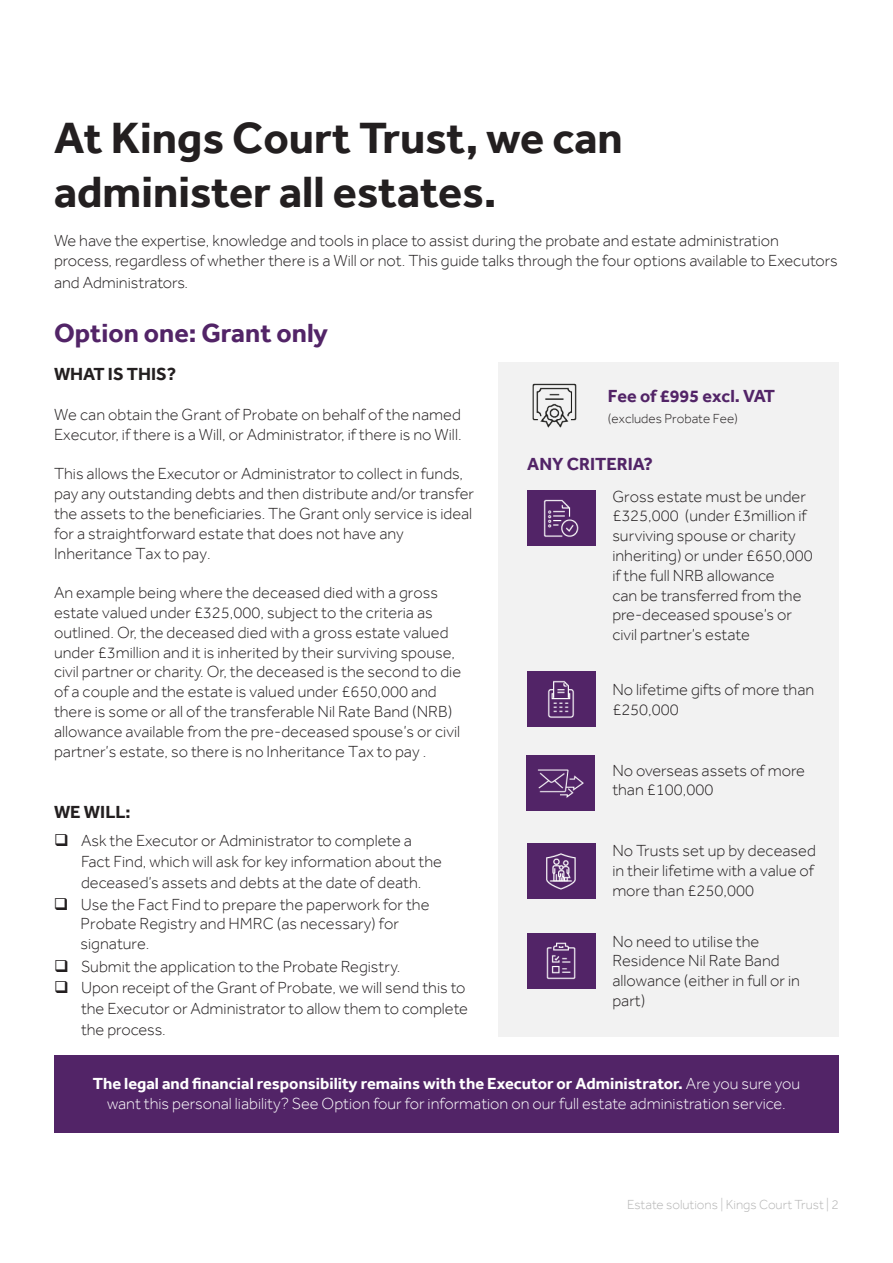
<style>
.page{position:relative;width:893px;height:1263px;background:#fff}
.page>*{position:absolute;margin:0;border:0;box-sizing:border-box;transform-origin:0 0}
.t1{font:700 45px "Effra";color:#231f20}
.t2{font:700 27px "Effra";color:#522467}
.t3{font:700 18px "Effra";color:#522467}
.t4{font:700 18px "Effra";color:#231f20}
.t5{font:300 16.5px/19.8px "Effra";color:#231f20}
.t6{font:300 16.5px/19.8px "Effra";color:#fff;text-align:center}
.t7{font:300 13.5px "Effra";color:#b5b5b5}
.t8{font:300 13.5px "Effra";color:#231f20}
.s1{font-weight:700}
</style>
<div class="page">
<div style="left:499px;top:361px;width:340px;height:675px;background:#f2f2f2"></div>
<img style="left:532px;top:383px;width:45px;height:45px">
<img style="left:527px;top:490px;width:68px;height:56px">
<img style="left:527px;top:671px;width:68px;height:56px">
<div style="left:526px;top:755px;width:69px;height:56px;background:#522467"></div>
<img style="left:537px;top:769px;width:47px;height:29px">
<img style="left:527px;top:843px;width:68px;height:56px">
<img style="left:527px;top:933px;width:68px;height:56px">
<div style="left:54px;top:1055px;width:785px;height:77px;background:#522467"></div>
<p class="t1" style="left:54px;top:110px;width:570px">At Kings Court Trust, we can</p>
<p class="t1" style="left:54px;top:164px;width:444px">administer all estates.</p>
<p class="t5" style="left:54px;top:231px;width:785px">We have the expertise, knowledge and tools in place to assist during the probate and estate administration process, regardless of whether there is a Will or not. This guide talks through the four options available to Executors</p>
<p class="t5" style="left:54px;top:272px;width:136px">and Administrators.</p>
<p class="t2" style="left:54px;top:316px;width:276px">Option one: Grant only</p>
<p class="t4" style="left:54px;top:363px;width:124px">WHAT IS THIS?</p>
<p class="t5" style="left:54px;top:404px;width:409px">We can obtain the Grant of Probate on behalf of the named<br>Executor, if there is a Will, or Administrator, if there is no Will.</p>
<p class="t5" style="left:54px;top:464px;width:422px">This allows the Executor or Administrator to collect in funds, pay any outstanding debts and then distribute and/or transfer the assets to the beneficiaries. The Grant only service is ideal for a straightforward estate that does not have any Inheritance Tax to pay.</p>
<p class="t5" style="left:54px;top:583px;width:409px">An example being where the deceased died with a gross estate valued under £325,000, subject to the criteria as outlined. Or, the deceased died with a gross estate valued under £3million and it is inherited by their surviving spouse, civil partner or charity. Or, the deceased is the second to die of a couple and the estate is valued under £650,000 and there is some or all of the transferable Nil Rate Band (NRB) allowance available from the pre-deceased spouse’s or civil partner’s estate, so there is no Inheritance Tax to pay .</p>
<p class="t3" style="left:608px;top:385px;width:169px">Fee of £995 excl. VAT</p>
<p class="t8" style="left:608px;top:410px;width:132px">(excludes Probate Fee)</p>
<p class="t3" style="left:527px;top:453px;width:127px">ANY CRITERIA?</p>
<p class="t5" style="left:612px;top:486px;width:202px">Gross estate must be under £325,000 (under £3million if surviving spouse or charity inheriting) or under £650,000 if the full NRB allowance<br>can be transferred from the pre-deceased spouse’s or civil partner’s estate</p>
<p class="t5" style="left:612px;top:679px;width:203px">No lifetime gifts of more than £250,000</p>
<p class="t4" style="left:54px;top:801px;width:78px">WE WILL:</p>
<p class="t5" style="left:81px;top:830px;width:363px;line-height:21px">Ask the Executor or Administrator to complete a<br>Fact Find, which will ask for key information about the deceased’s assets and debts at the date of death.</p>
<p class="t5" style="left:81px;top:894px;width:350px">Use the Fact Find to prepare the paperwork for the<br>Probate Registry and HMRC (as necessary) for signature.</p>
<p class="t5" style="left:81px;top:956px;width:321px">Submit the application to the Probate Registry.</p>
<p class="t5" style="left:81px;top:977px;width:388px;line-height:21px">Upon receipt of the Grant of Probate, we will send this to the Executor or Administrator to allow them to complete the process.</p>
<p class="t5" style="left:612px;top:760px;width:194px">No overseas assets of more than £100,000</p>
<p class="t5" style="left:612px;top:841px;width:205px;text-align:justify">No Trusts set up by deceased in their lifetime with a value of more than £250,000</p>
<p class="t5" style="left:612px;top:931px;width:189px">No need to utilise the<br>Residence Nil Rate Band allowance (either in full or in part)</p>
<p class="t6" style="left:93px;top:1074px;width:709px"><span class="s1">The legal and financial responsibility remains with the Executor or Administrator.</span> Are you sure you want this personal liability? See Option four for information on our full estate administration service.</p>
<p class="t7" style="left:627px;top:1196px;width:213px">Estate solutions | Kings Court Trust | 2</p>
</div>
